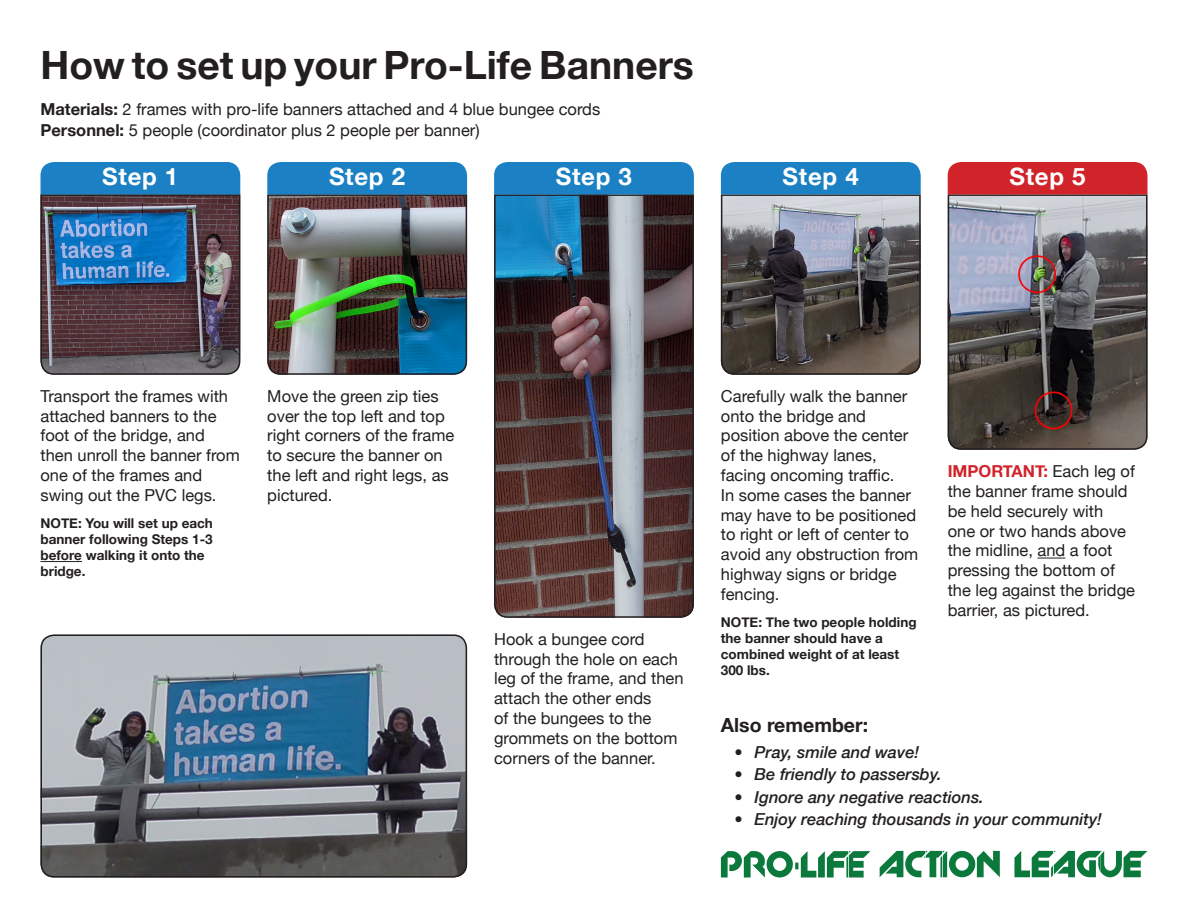
<style>
.page{position:relative;width:1188px;height:918px;background:#fff}
.page>*{position:absolute;margin:0;border:0;box-sizing:border-box;transform-origin:0 0}
.t1{font:700 39px "Helvetica Neue";color:#231f20}
.Step_Header_Text{font:700 24px "Helvetica Neue";letter-spacing:.03em;color:#fff}
.Bottom_Note{font:700 19.5px "Helvetica Neue";color:#231f20}
.Top_Notes{font:16.5px/19.8px "Helvetica Neue";color:#231f20}
.t2{font:italic 500 16.5px "Helvetica Neue";color:#231f20}
.Note{font:700 13.5px/16.2px "Helvetica Neue";color:#231f20}
.s1{font-weight:700}
.s2{font-weight:700;color:#d1232a}
</style>
<div class="page">
<hr style="left:40px;top:561px;width:42px;height:1px;background:#231f20">
<svg style="left:1038px;top:558px;width:27px;height:1px"></svg>
<svg style="left:494px;top:194px;width:200px;height:424px;background:#564e54"></svg>
<svg style="left:947px;top:194px;width:201px;height:256px;background:#6a6669"></svg>
<img style="left:43px;top:637px;width:424px;height:238px">
<div style="left:40px;top:634px;width:427px;height:244px;border:2px solid #231f20;border-radius:13px"></div>
<img style="left:40px;top:162px;width:201px;height:213px">
<img style="left:267px;top:162px;width:201px;height:213px">
<div style="left:494px;top:162px;width:200px;height:32px;background:#1b81c4"></div>
<svg style="left:720px;top:162px;width:201px;height:213px;background:#5b6873"></svg>
<div style="left:948px;top:162px;width:200px;height:32px;background:#d1232a"></div>
<svg style="left:721px;top:851px;width:426px;height:27px"></svg>
<p class="t1" style="left:40px;top:34px;width:655px">How to set up your Pro-Life Banners</p>
<p class="Top_Notes" style="left:40px;top:100px;width:561px"><span class="s1">Materials:</span> 2 frames with pro-life banners attached and 4 blue bungee cords</p>
<p class="Top_Notes" style="left:40px;top:122px;width:441px"><span class="s1">Personnel:</span> 5 people (coordinator plus 2 people per banner)</p>
<p class="Step_Header_Text" style="left:102px;top:158px;width:78px">Step 1</p>
<p class="Step_Header_Text" style="left:329px;top:158px;width:78px">Step 2</p>
<p class="Step_Header_Text" style="left:556px;top:158px;width:78px">Step 3</p>
<p class="Step_Header_Text" style="left:783px;top:158px;width:78px">Step 4</p>
<p class="Step_Header_Text" style="left:1009px;top:158px;width:78px">Step 5</p>
<p class="Top_Notes" style="left:40px;top:387px;width:201px">Transport the frames with attached banners to the foot of the bridge, and then unroll the banner from one of the frames and swing out the PVC legs.</p>
<p class="Note" style="left:40px;top:515px;width:174px">NOTE: You will set up each banner following Steps 1-3 before walking it onto the bridge.</p>
<p class="Top_Notes" style="left:267px;top:387px;width:189px">Move the green zip ties over the top left and top right corners of the frame to secure the banner on the left and right legs, as pictured.</p>
<p class="Top_Notes" style="left:494px;top:630px;width:191px">Hook a bungee cord through the hole on each leg of the frame, and then attach the other ends<br>of the bungees to the grommets on the bottom corners of the banner.</p>
<p class="Top_Notes" style="left:721px;top:387px;width:199px">Carefully walk the banner onto the bridge and position above the center of the highway lanes, facing oncoming traffic.<br>In some cases the banner may have to be positioned to right or left of center to avoid any obstruction from highway signs or bridge fencing.</p>
<p class="Note" style="left:721px;top:614px;width:197px">NOTE: The two people holding the banner should have a combined weight of at least<br>300 lbs.</p>
<p class="Top_Notes" style="left:948px;top:462px;width:189px"><span class="s2">IMPORTANT:</span> Each leg of the banner frame should be held securely with<br>one or two hands above the midline, and a foot pressing the bottom of the leg against the bridge barrier, as pictured.</p>
<p class="Bottom_Note" style="left:721px;top:710px;width:149px">Also remember:</p>
<p class="t2" style="left:734px;top:737px;width:187px">• Pray, smile and wave!</p>
<p class="t2" style="left:734px;top:760px;width:209px">• Be friendly to passersby.</p>
<p class="t2" style="left:734px;top:782px;width:251px">• Ignore any negative reactions.</p>
<p class="t2" style="left:734px;top:805px;width:369px">• Enjoy reaching thousands in your community!</p>
</div>
